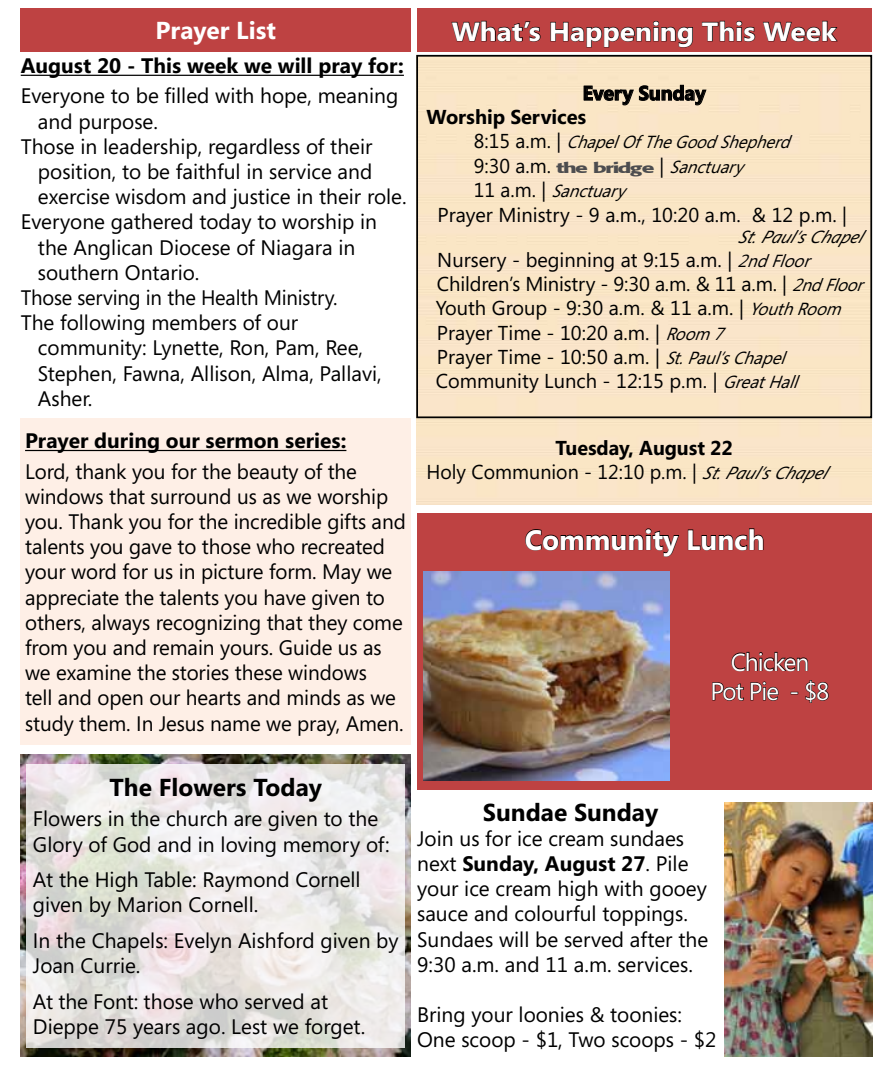
<style>
.page{position:relative;width:882px;height:1071px;background:#fff}
.page>*{position:absolute;margin:0;border:0;box-sizing:border-box;transform-origin:0 0}
.t1{font:700 28px "Segoe";color:#fff}
.t2{font:700 26.25px "Segoe";color:#fff;scale:1.06 1}
.t3{font:700 24.5px "Segoe";color:#000}
.t4{font:24.5px/29.4px "Segoe";letter-spacing:-.04em;color:#fff;text-align:center}
.t5{font:700 24.5px "Segoe";color:#fff}
.t6{font:21px/25.2px "Segoe";color:#000}
.t7{font:700 21px "Segoe";color:#000}
.t8{font:20.12px/24.2px "Segoe";color:#000}
.t9{font:700 20.12px/24.2px "Segoe";letter-spacing:-.005em;color:#000}
.t10{font:italic 17.5px "Segoe";color:#000;scale:.95 1}
.t11{font:italic 17.5px "Segoe";color:#000}
.t12{font:italic 17.5px "Segoe";color:#000}
.s1{font-style:normal;font-size:20.12px}
.s2{font-family:"MARKETPRO";font-size:15.75px;color:#4d4d4f}
.s3{font-style:italic;font-size:17.5px}
.s4{font-weight:700}
</style>
<div class="page">
<div style="left:21px;top:418px;width:390px;height:327px;background:#feefe6"></div>
<hr style="left:21px;top:75px;width:383px;height:1px;background:#000">
<div style="left:21px;top:8px;width:390px;height:44px;background:#be4242"></div>
<div style="left:417px;top:8px;width:455px;height:44px;background:#be4242"></div>
<svg style="left:451px;top:20px;width:90px;height:22px"></svg>
<svg style="left:550px;top:21px;width:143px;height:27px"></svg>
<svg style="left:702px;top:20px;width:54px;height:22px"></svg>
<svg style="left:763px;top:20px;width:75px;height:22px"></svg>
<div style="left:417px;top:296px;width:455px;height:209px;background:#fae5c6"></div>
<svg style="left:583px;top:84px;width:124px;height:22px;background:#c0b198"></svg>
<div style="left:416px;top:55px;width:456px;height:363px;border:2px solid #000"></div>
<hr style="left:25px;top:450px;width:321px;height:1px;background:#000">
<div style="left:417px;top:513px;width:455px;height:277px;background:#be4242"></div>
<svg style="left:525px;top:528px;width:154px;height:29px"></svg>
<svg style="left:687px;top:528px;width:77px;height:23px"></svg>
<svg style="left:731px;top:652px;width:77px;height:20px"></svg>
<svg style="left:712px;top:681px;width:67px;height:20px"></svg>
<svg style="left:791px;top:692px;width:7px;height:2px"></svg>
<svg style="left:805px;top:680px;width:24px;height:23px"></svg>
<img style="left:424px;top:572px;width:246px;height:208px">
<img style="left:21px;top:755px;width:390px;height:302px">
<svg style="left:27px;top:764px;width:378px;height:283px"></svg>
<img style="left:724px;top:802px;width:148px;height:255px">
<p class="t5" style="left:156px;top:13px;width:122px">Prayer List</p>
<p class="t2" style="left:452px;top:13px;width:364px">What’s Happening This Week</p>
<p class="t9" style="left:426px;top:80px;width:281px;text-indent:156px">Every Sunday<br>Worship Services</p>
<p class="t10" style="left:474px;top:130px;width:342px"><span class="s1">8 : 1 5 a . m . |</span> ChapelOfTheGoodShepherd</p>
<p class="t8" style="left:474px;top:153px;width:279px">9:30 a.m. <span class="s2">the bridge</span> | <span class="s3">Sanctuary</span></p>
<p class="t11" style="left:474px;top:179px;width:161px"><span class="s1">1 1 a . m . |</span> Sanctuary</p>
<p class="t8" style="left:438px;top:202px;width:411px">Prayer Ministry - 9 a.m., 10:20 a.m. &amp; 12 p.m. |</p>
<p class="t12" style="left:738px;top:227px;width:133px">St.Paul’sChap el</p>
<p class="t8" style="left:436px;top:247px;width:436px">Nursery - beginning at 9:15 a.m. | <span class="s3">2ndFloor </span>Children’s Ministry - 9:30 a.m. &amp; 11 a.m. | <span class="s3">2ndFloor </span>Youth Group - 9:30 a.m. &amp; 11 a.m. | <span class="s3">YouthRoom </span>Prayer Time - 10:20 a.m. | <span class="s3">Room7<br></span>Prayer Time - 10:50 a.m. | <span class="s3">St.Paul’sChapel </span>Community Lunch - 12:15 p.m. | <span class="s3">GreatHall</span></p>
<p class="t7" style="left:21px;top:51px;width:385px">August 20 - This week we will pray for:</p>
<p class="t6" style="left:21px;top:83px;width:379px">Everyone to be filled with hope, meaning</p>
<p class="t6" style="left:38px;top:108px;width:121px">and purpose.</p>
<p class="t6" style="left:21px;top:133px;width:353px">Those in leadership, regardless of their</p>
<p class="t6" style="left:38px;top:158px;width:336px">position, to be faithful in service and</p>
<p class="t6" style="left:38px;top:184px;width:370px">exercise wisdom and justice in their role.</p>
<p class="t6" style="left:21px;top:209px;width:358px">Everyone gathered today to worship in</p>
<p class="t6" style="left:38px;top:234px;width:319px">the Anglican Diocese of Niagara in</p>
<p class="t6" style="left:38px;top:259px;width:163px">southern Ontario.</p>
<p class="t6" style="left:21px;top:284px;width:318px">Those serving in the Health Ministry.</p>
<p class="t6" style="left:21px;top:310px;width:279px">The following members of our</p>
<p class="t6" style="left:38px;top:335px;width:327px">community: Lynette, Ron, Pam, Ree,</p>
<p class="t6" style="left:38px;top:360px;width:345px">Stephen, Fawna, Allison, Alma, Pallavi,</p>
<p class="t6" style="left:38px;top:385px;width:56px">Asher.</p>
<p class="t7" style="left:25px;top:426px;width:323px">Prayer during our sermon series:</p>
<p class="t6" style="left:25px;top:458px;width:382px">Lord, thank you for the beauty of the windows that surround us as we worship you. Thank you for the incredible gifts and talents you gave to those who recreated your word for us in picture form. May we appreciate the talents you have given to others, always recognizing that they come from you and remain yours. Guide us as we examine the stories these windows<br>tell and open our hearts and minds as we study them. In Jesus name we pray, Amen.</p>
<p class="t8" style="left:426px;top:435px;width:409px;text-indent:129px"><span class="s4">Tuesday, August 22<br></span>Holy Communion - 12:10 p.m. | <span class="s3">St.Paul’sChapel</span></p>
<h1 class="t1" style="left:525px;top:520px;width:241px">Community Lunch</h1>
<p class="t4" style="left:711px;top:647px;width:120px">Chicken<br>Pot Pie - $8</p>
<p class="t3" style="left:110px;top:770px;width:214px">The Flowers Today</p>
<p class="t6" style="left:33px;top:806px;width:358px">Flowers in the church are given to the<br>Glory of God and in loving memory of:</p>
<p class="t6" style="left:33px;top:867px;width:329px">At the High Table: Raymond Cornell given by Marion Cornell.</p>
<p class="t6" style="left:33px;top:928px;width:367px">In the Chapels: Evelyn Aishford given by<br>Joan Currie.</p>
<p class="t6" style="left:33px;top:988px;width:334px">At the Font: those who served at<br>Dieppe 75 years ago. Lest we forget.</p>
<p class="t3" style="left:483px;top:795px;width:177px">Sundae Sunday</p>
<p class="t6" style="left:417px;top:825px;width:293px">Join us for ice cream sundaes next <span class="s4">Sunday, August 27</span>. Pile your ice cream high with gooey sauce and colourful toppings.<br>Sundaes will be served after the<br>9:30 a.m. and 11 a.m. services.</p>
<p class="t6" style="left:417px;top:1002px;width:301px">Bring your loonies &amp; toonies:<br>One scoop - $1, Two scoops - $2</p>
</div>
